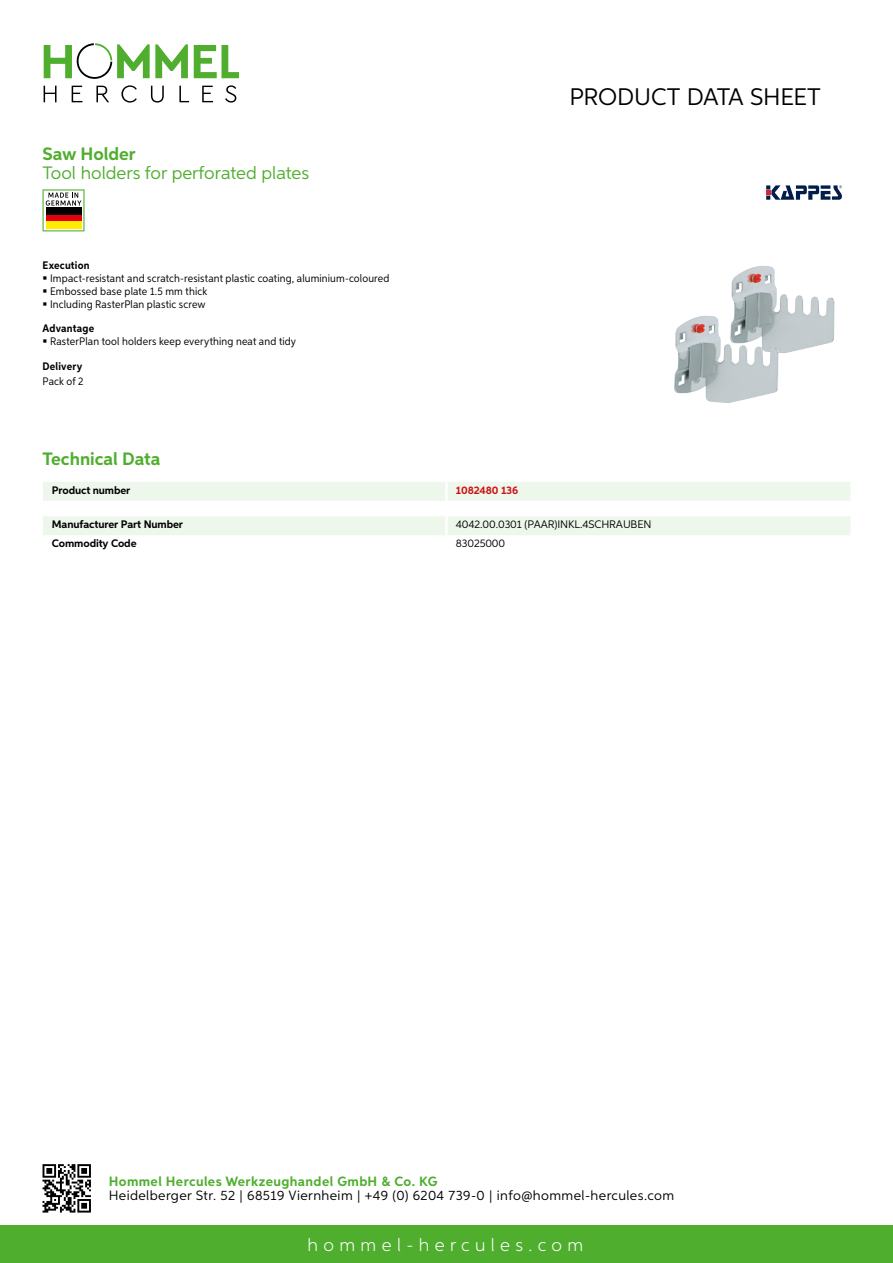
<style>
.page{position:relative;width:893px;height:1263px;background:#fff}
.page>*{position:absolute;margin:0;border:0;box-sizing:border-box;transform-origin:0 0}
.t1{font:24px "Aspira";letter-spacing:-.01em;color:#000}
.t2{font:18px "Aspira";color:#50ae2f}
.t3{font:700 18px "Aspira";color:#50ae2f}
.t4{font:300 18px "Aspira";letter-spacing:.3em;color:#fff}
.t5{font:13.5px "Aspira";letter-spacing:.03em;color:#000}
.t6{font:700 13.5px "Aspira";letter-spacing:.03em;color:#50ae2f}
.t7{font:10.95px/12.8px "Aspira Nar";letter-spacing:.015em;color:#000}
.t8{font:700 10.95px "Aspira";letter-spacing:-.01em;color:#000}
.t9{font:10.95px "Aspira";letter-spacing:-.01em;color:#000}
.t10{font:700 10.95px "Aspira Nar";letter-spacing:.015em;color:#000}
.t11{font:700 10.95px "Aspira";letter-spacing:-.01em;color:#cd1013}
</style>
<div class="page">
<div style="left:0;top:1226px;width:893px;height:37px;background:#50ae2f"></div>
<svg style="left:43px;top:1164px;width:48px;height:48px"></svg>
<svg style="left:194px;top:45px;width:45px;height:33px"></svg>
<svg style="left:44px;top:43px;width:144px;height:36px"></svg>
<svg style="left:44px;top:86px;width:13px;height:16px"></svg>
<svg style="left:72px;top:86px;width:10px;height:16px"></svg>
<svg style="left:96px;top:86px;width:13px;height:16px"></svg>
<svg style="left:121px;top:85px;width:16px;height:18px"></svg>
<svg style="left:151px;top:86px;width:13px;height:17px"></svg>
<svg style="left:179px;top:86px;width:10px;height:16px"></svg>
<svg style="left:202px;top:86px;width:11px;height:16px"></svg>
<svg style="left:225px;top:85px;width:11px;height:18px"></svg>
<div style="left:43px;top:482px;width:807px;height:19px;background:#eef7eb"></div>
<hr style="left:445px;top:482px;width:3px;height:19px;background:#fff">
<div style="left:43px;top:516px;width:807px;height:19px;background:#eef7eb"></div>
<svg style="left:43px;top:189px;width:42px;height:42px"></svg>
<div style="left:46px;top:214px;width:35px;height:7px;background:#e3000b"></div>
<div style="left:46px;top:208px;width:35px;height:7px;background:#000"></div>
<div style="left:46px;top:221px;width:35px;height:7px;background:#ffed00"></div>
<img style="left:674px;top:266px;width:161px;height:137px">
<svg style="left:766px;top:185px;width:76px;height:15px"></svg>
<h2 class="t3" style="left:43px;top:142px;width:95px">Saw Holder</h2>
<h2 class="t2" style="left:43px;top:162px;width:268px">Tool holders for perforated plates</h2>
<p class="t10" style="left:43px;top:259px;width:49px">Execution</p>
<p class="t7" style="left:50px;top:272px;width:341px">Impact-resistant and scratch-resistant plastic coating, aluminium-coloured<br>Embossed base plate 1.5 mm thick<br>Including RasterPlan plastic screw</p>
<p class="t10" style="left:43px;top:322px;width:53px">Advantage</p>
<p class="t7" style="left:50px;top:334px;width:248px">RasterPlan tool holders keep everything neat and tidy</p>
<p class="t10" style="left:43px;top:359px;width:41px">Delivery</p>
<p class="t7" style="left:43px;top:375px;width:43px">Pack of 2</p>
<h1 class="t1" style="left:569px;top:82px;width:253px">Product data sh eet</h1>
<h2 class="t3" style="left:43px;top:448px;width:120px">Technical Data</h2>
<p class="t8" style="left:52px;top:483px;width:80px">Product number</p>
<p class="t11" style="left:456px;top:483px;width:64px">1082480 136</p>
<p class="t8" style="left:52px;top:518px;width:133px">Manufacturer Part Number</p>
<p class="t9" style="left:456px;top:518px;width:86px">4042.00.0301 (PAAR</p>
<p class="t9" style="left:555px;top:518px;width:63px">)INKL.4SCHRAU</p>
<p class="t9" style="left:631px;top:518px;width:22px">BEN</p>
<p class="t8" style="left:52px;top:537px;width:86px">Commodity Code</p>
<p class="t9" style="left:456px;top:537px;width:51px">83025000</p>
<p class="t6" style="left:109px;top:1172px;width:330px">Hommel Hercules Werkzeughandel GmbH &amp; Co. KG</p>
<p class="t5" style="left:109px;top:1187px;width:567px">Heidelberger Str. 52 | 68519 Viernheim | +49 (0) 6204 739-0 | info@hommel-hercules.com</p>
<h2 class="t4" style="left:307px;top:1234px;width:277px">hommel-hercules.com</h2>
</div>
